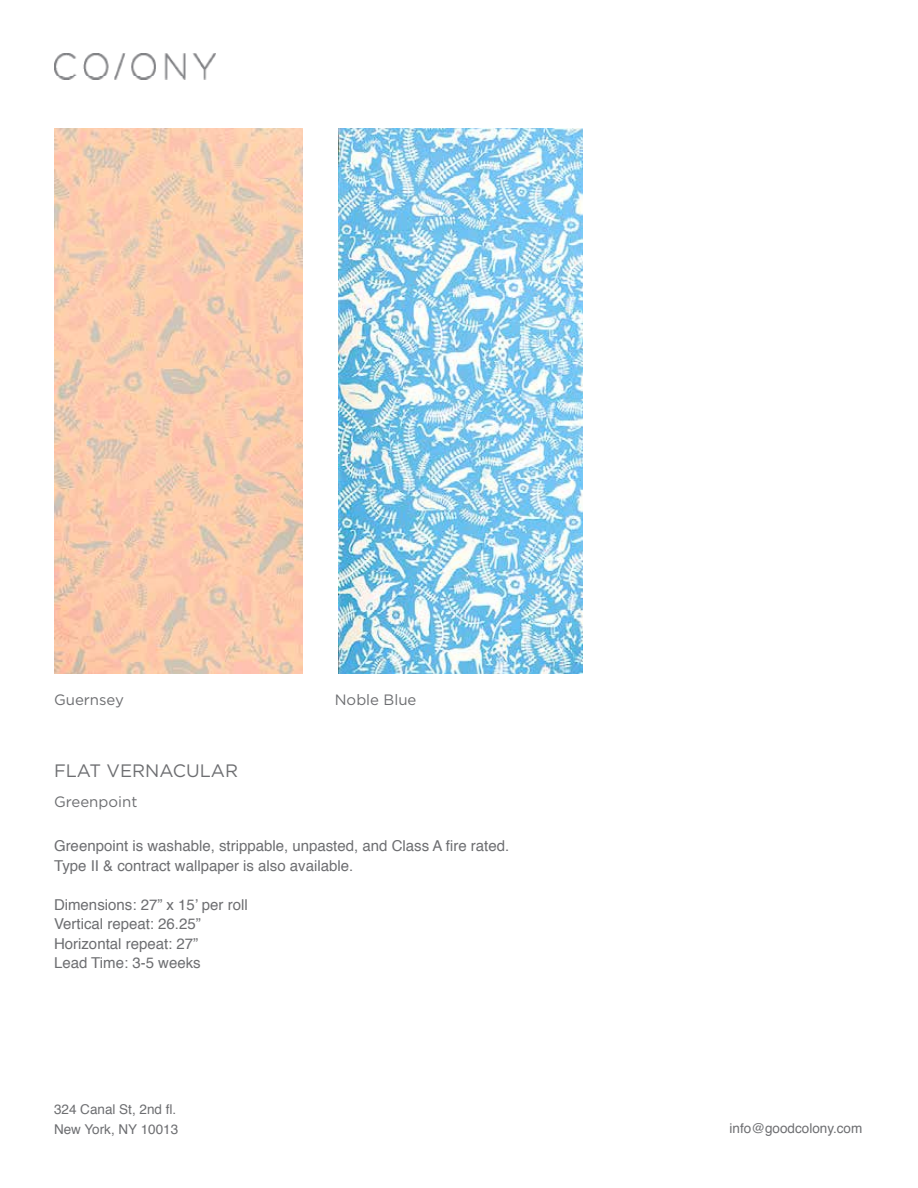
<style>
.page{position:relative;width:918px;height:1188px;background:#fff}
.page>*{position:absolute;margin:0;border:0;box-sizing:border-box;transform-origin:0 0}
.t1{font:18px "Gotham";color:#6d6e71}
.t2{font:15px/19.5px "Helvetica";color:#6d6e71}
.t3{font:15px "Gotham";color:#6d6e71}
.t4{font:13.5px/19.5px "Helvetica";color:#6d6e71}
</style>
<div class="page">
<img style="left:54px;top:54px;width:162px;height:25px">
<img style="left:54px;top:128px;width:249px;height:545px">
<img style="left:338px;top:128px;width:245px;height:545px">
<p class="t3" style="left:54px;top:691px;width:72px">Guernsey</p>
<p class="t3" style="left:335px;top:691px;width:83px">Noble Blue</p>
<p class="t1" style="left:54px;top:761px;width:186px">FLAT VERNACULAR</p>
<p class="t3" style="left:54px;top:794px;width:85px">Greenpoint</p>
<p class="t2" style="left:54px;top:837px;width:457px">Greenpoint is washable, strippable, unpasted, and Class A fire rated.<br>Type II &amp; contract wallpaper is also available.</p>
<p class="t2" style="left:54px;top:895px;width:195px">Dimensions: 27” x 15’ per roll<br>Vertical repeat: 26.25”<br>Horizontal repeat: 27”<br>Lead Time: 3-5 weeks</p>
<p class="t4" style="left:54px;top:1100px;width:126px">324 Canal St, 2nd fl.<br>New York, NY 10013</p>
<p class="t4" style="left:730px;top:1119px;width:134px">info@goodcolony.com</p>
</div>
